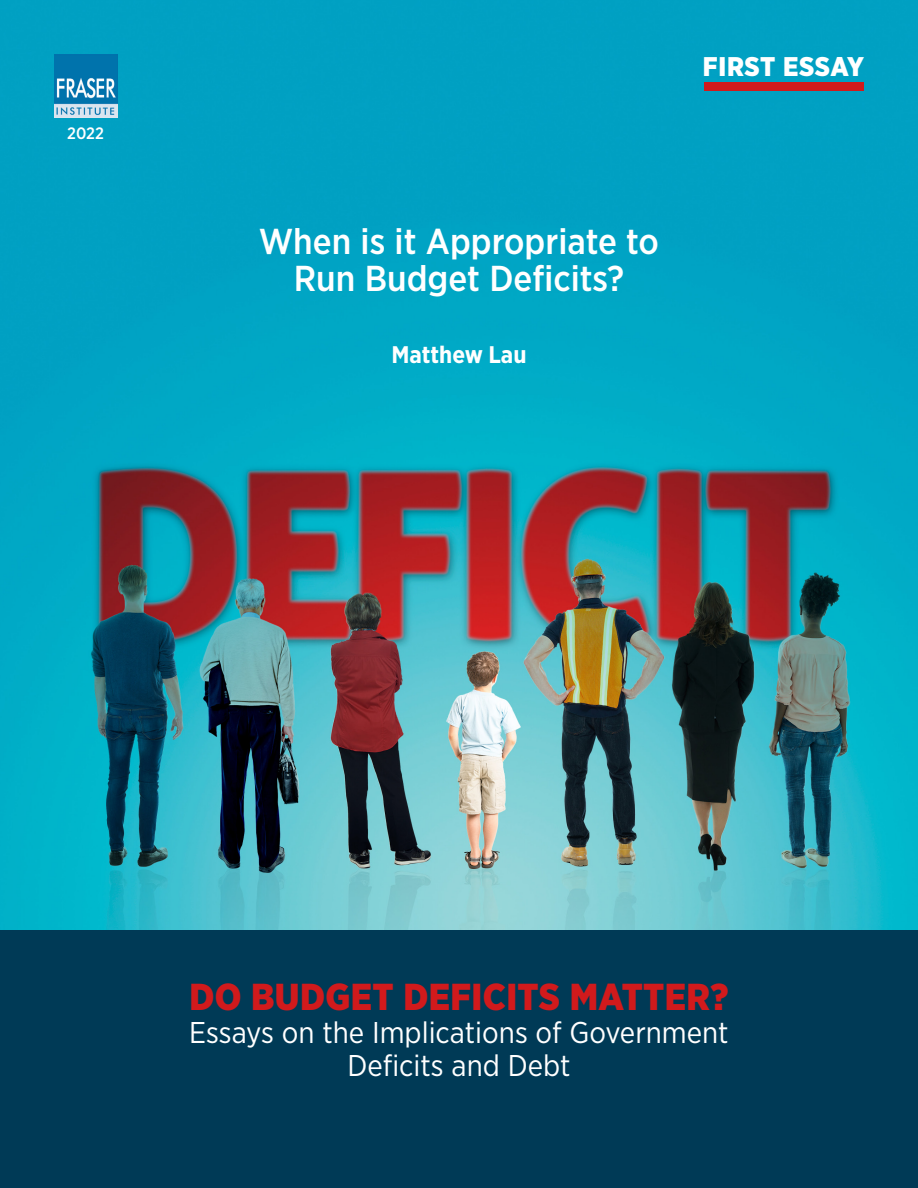
<style>
.page{position:relative;width:918px;height:1188px;background:#003a56}
.page>*{position:absolute;margin:0;border:0;box-sizing:border-box;transform-origin:0 0}
.t1{font:900 37.5px "Gotham Narrow";letter-spacing:.01em;color:#d11a1c}
.t2{font:500 36px/37.5px "Gotham Narrow";color:#fff;text-align:center}
.t3{font:30px/33px "Gotham Narrow";color:#fff;text-align:center}
.t4{font:900 27px "Gotham Narrow";letter-spacing:.02em;color:#fff}
.t5{font:700 24px "Gotham Narrow";color:#fff}
.t6{font:500 16.5px "Gotham Narrow";color:#fff}
</style>
<div class="page">
<img style="left:0;top:0;width:918px;height:930px">
<img style="left:54px;top:54px;width:63px;height:64px">
<div style="left:704px;top:82px;width:160px;height:8px;background:#d11a1c"></div>
<p class="t6" style="left:67px;top:122px;width:38px">2022</p>
<p class="t4" style="left:703px;top:48px;width:163px">FIRST ESSAY</p>
<p class="t2" style="left:259px;top:222px;width:402px">When is it Appropriate to<br>Run Budget Deficits?</p>
<p class="t5" style="left:391px;top:339px;width:137px">Matthew Lau</p>
<p class="t1" style="left:189px;top:972px;width:541px">DO BUDGET DEFICITS MATTER?</p>
<p class="t3" style="left:189px;top:1015px;width:541px">Essays on the Implications of Government<br>Deficits and Debt</p>
</div>
